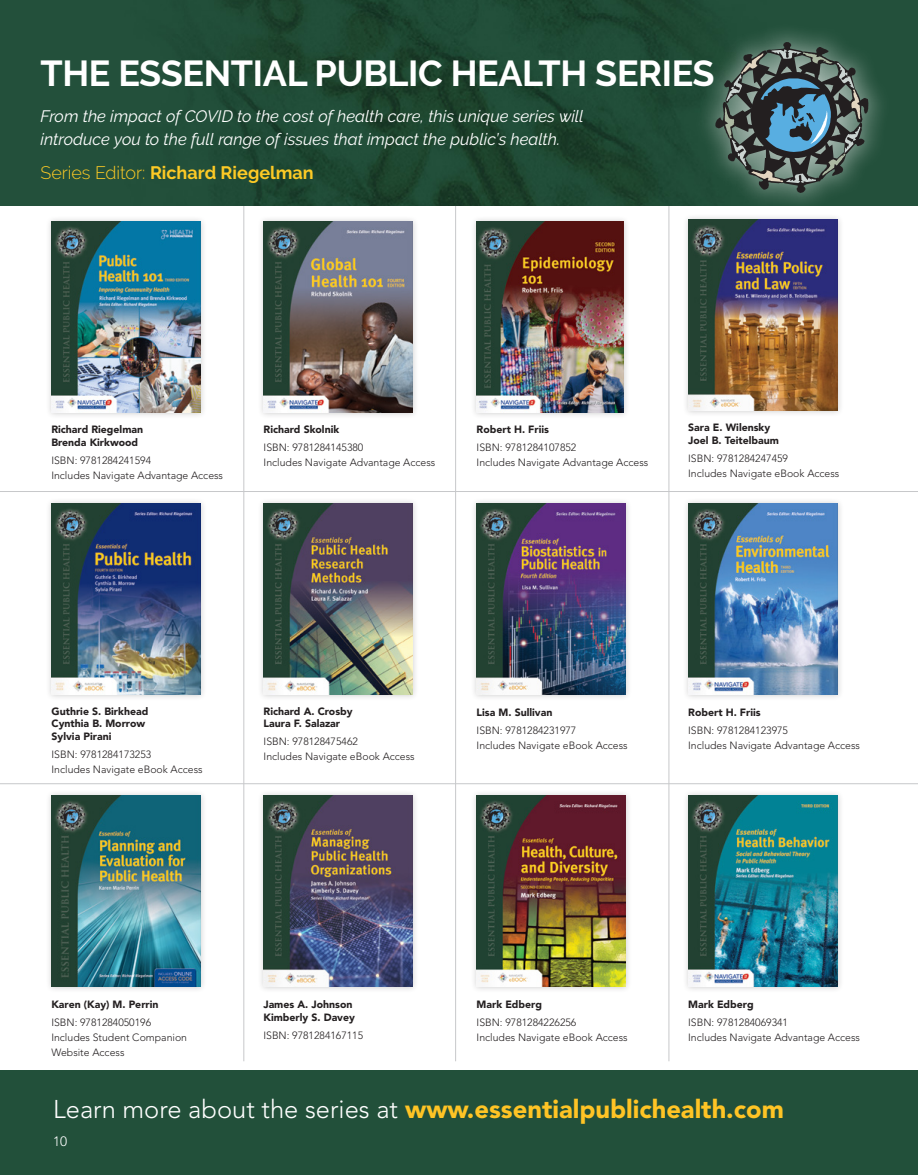
<style>
.page{position:relative;width:918px;height:1175px;background:#fff}
.page>*{position:absolute;margin:0;border:0;box-sizing:border-box;transform-origin:0 0}
.t1{font:700 36px "Raleway";letter-spacing:-.01em;color:#fff}
.t2{font:900 25.5px "Avenir LT Std";color:#ffc425}
.t3{font:700 18px "Raleway";color:#fdca25}
.t4{font:italic 16.5px/22.5px "Raleway";color:#fff}
.t5{font:300 13.5px "Avenir LT Std";color:#fff}
.t6{font:300 10.5px/15px "Avenir LT Std";color:#231f20}
.t7{font:900 10.5px/12.6px "Avenir LT Std";color:#231f20}
.s1{font-weight:300}
.s2{font-weight:300;color:#fff}
</style>
<div class="page">
<div style="left:0;top:1070px;width:918px;height:104px;background:#22503a"></div>
<hr style="left:243px;top:166px;width:1px;height:895px;background:#c7c8ca">
<hr style="left:455px;top:166px;width:1px;height:895px;background:#c7c8ca">
<hr style="left:669px;top:166px;width:1px;height:895px;background:#c7c8ca">
<img style="left:0;top:0;width:918px;height:206px">
<div style="left:693px;top:20px;width:198px;height:195px;background:#fff;opacity:.75"></div>
<svg style="left:715px;top:42px;width:153px;height:151px;background:#4a6260"></svg>
<hr style="left:0;top:491px;width:918px;height:1px;background:#c7c8ca">
<hr style="left:0;top:783px;width:918px;height:1px;background:#c7c8ca">
<div style="left:45px;top:215px;width:161px;height:204px;background:#231f20;opacity:.22"></div>
<img style="left:51px;top:222px;width:150px;height:191px">
<div style="left:45px;top:789px;width:161px;height:203px;background:#231f20;opacity:.22"></div>
<img style="left:51px;top:795px;width:150px;height:191px">
<div style="left:470px;top:789px;width:162px;height:203px;background:#231f20;opacity:.22"></div>
<img style="left:477px;top:795px;width:149px;height:191px">
<div style="left:682px;top:789px;width:161px;height:203px;background:#231f20;opacity:.22"></div>
<img style="left:688px;top:795px;width:149px;height:191px">
<div style="left:470px;top:497px;width:162px;height:203px;background:#231f20;opacity:.22"></div>
<img style="left:477px;top:503px;width:149px;height:191px">
<div style="left:257px;top:789px;width:161px;height:203px;background:#231f20;opacity:.22"></div>
<img style="left:263px;top:795px;width:150px;height:191px">
<div style="left:257px;top:215px;width:162px;height:204px;background:#231f20;opacity:.22"></div>
<img style="left:264px;top:222px;width:149px;height:191px">
<div style="left:257px;top:497px;width:162px;height:203px;background:#231f20;opacity:.22"></div>
<img style="left:264px;top:503px;width:149px;height:191px">
<div style="left:682px;top:497px;width:161px;height:203px;background:#231f20;opacity:.22"></div>
<img style="left:688px;top:503px;width:149px;height:191px">
<div style="left:470px;top:215px;width:160px;height:204px;background:#231f20;opacity:.22"></div>
<img style="left:477px;top:222px;width:147px;height:191px">
<div style="left:45px;top:497px;width:162px;height:203px;background:#231f20;opacity:.22"></div>
<img style="left:52px;top:503px;width:149px;height:191px">
<div style="left:682px;top:214px;width:161px;height:203px;background:#231f20;opacity:.22"></div>
<img style="left:688px;top:220px;width:149px;height:191px">
<hr style="left:917px;top:0;width:1px;height:164px;background:#7a8db5">
<h1 class="t1" style="left:40px;top:53px;width:676px">THE ESSENTIAL PUBLIC HEALTH SERIES</h1>
<h3 class="t4" style="left:40px;top:105px;width:544px">From the impact of COVID to the cost of health care, this unique series will introduce you to the full range of issues that impact the public’s health.</h3>
<h3 class="t3" style="left:40px;top:163px;width:275px"><span class="s1">Series Editor:</span> Richard Riegelman</h3>
<p class="t7" style="left:51px;top:423px;width:93px">Richard Riegelman<br>Brenda Kirkwood</p>
<p class="t6" style="left:51px;top:452px;width:173px">ISBN: 9781284241594<br>Includes Navigate Advantage Access</p>
<p class="t7" style="left:264px;top:423px;width:77px">Richard Skolnik</p>
<p class="t6" style="left:264px;top:440px;width:173px">ISBN: 9781284145380<br>Includes Navigate Advantage Access</p>
<p class="t7" style="left:477px;top:423px;width:74px">Robert H. Friis</p>
<p class="t6" style="left:477px;top:440px;width:173px">ISBN: 9781284107852<br>Includes Navigate Advantage Access</p>
<p class="t7" style="left:688px;top:421px;width:92px">Sara E. Wilensky<br>Joel B. Teitelbaum</p>
<p class="t6" style="left:688px;top:451px;width:153px">ISBN: 9781284247459<br>Includes Navigate eBook Access</p>
<p class="t7" style="left:52px;top:704px;width:98px">Guthrie S. Birkhead<br>Cynthia B. Morrow<br>Sylvia Pirani</p>
<p class="t6" style="left:52px;top:747px;width:153px">ISBN: 9781284173253<br>Includes Navigate eBook Access</p>
<p class="t7" style="left:264px;top:704px;width:91px">Richard A. Crosby<br>Laura F. Salazar</p>
<p class="t6" style="left:264px;top:734px;width:153px">ISBN: 978128475462<br>Includes Navigate eBook Access</p>
<p class="t7" style="left:477px;top:706px;width:77px">Lisa M. Sullivan</p>
<p class="t6" style="left:477px;top:723px;width:153px">ISBN: 9781284231977<br>Includes Navigate eBook Access</p>
<p class="t7" style="left:688px;top:706px;width:74px">Robert H. Friis</p>
<p class="t6" style="left:688px;top:723px;width:173px">ISBN: 9781284123975<br>Includes Navigate Advantage Access</p>
<p class="t7" style="left:51px;top:998px;width:109px">Karen (Kay) M. Perrin</p>
<p class="t6" style="left:51px;top:1015px;width:137px">ISBN: 9781284050196<br>Includes Student Companion<br>Website Access</p>
<p class="t7" style="left:263px;top:998px;width:93px">James A. Johnson<br>Kimberly S. Davey</p>
<p class="t6" style="left:263px;top:1028px;width:101px">ISBN: 9781284167115</p>
<p class="t7" style="left:477px;top:998px;width:67px">Mark Edberg</p>
<p class="t6" style="left:477px;top:1015px;width:153px">ISBN: 9781284226256<br>Includes Navigate eBook Access</p>
<p class="t7" style="left:688px;top:998px;width:67px">Mark Edberg</p>
<p class="t6" style="left:688px;top:1015px;width:173px">ISBN: 9781284069341<br>Includes Navigate Advantage Access</p>
<h2 class="t2" style="left:53px;top:1093px;width:732px"><span class="s2">Learn more about the series at</span> www.essentialpublichealth.com</h2>
<p class="t5" style="left:53px;top:1133px;width:16px">10</p>
</div>
